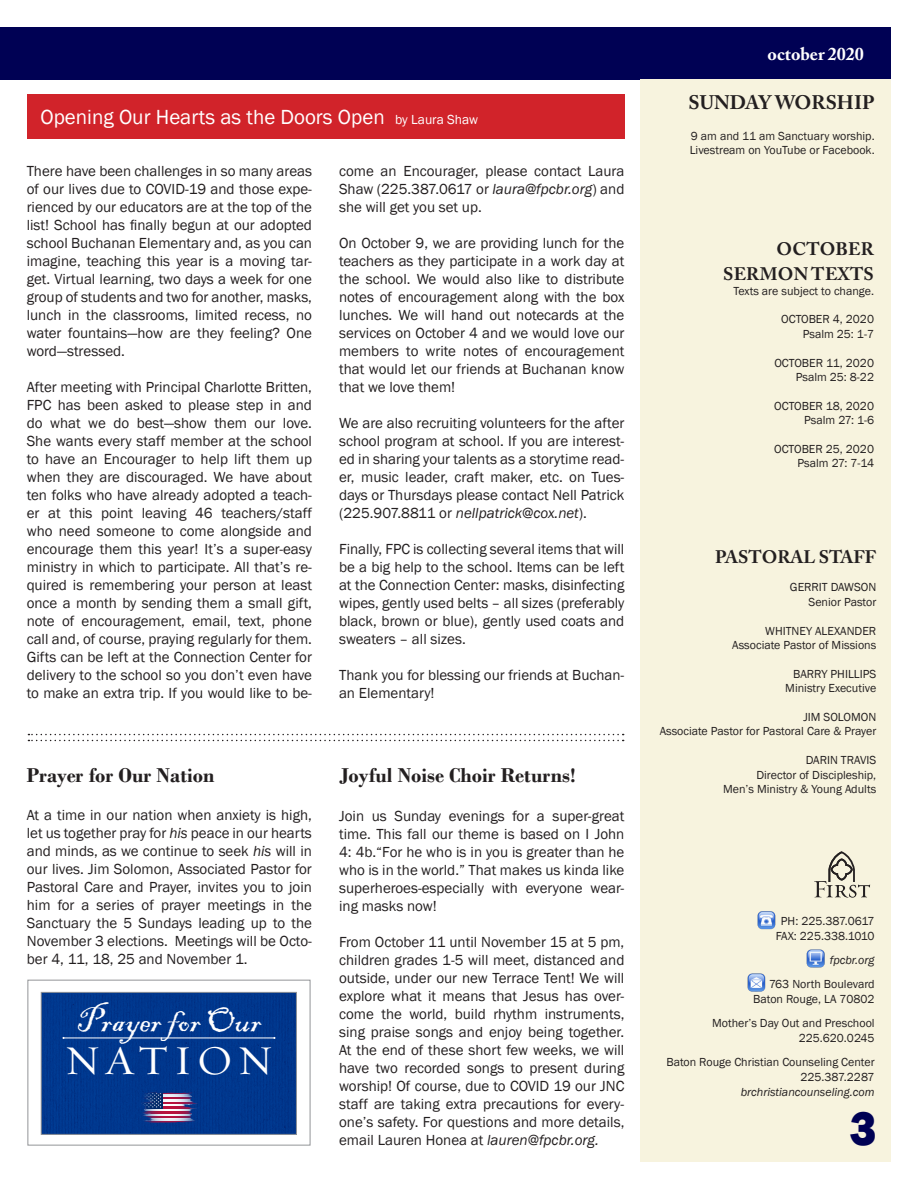
<style>
.page{position:relative;width:918px;height:1188px;background:#fff}
.page>*{position:absolute;margin:0;border:0;box-sizing:border-box;transform-origin:0 0}
.t1{font:800 49.5px "Franklin Gothic";color:#000154;scale:.91 1}
.t2{font:41.25px "Requiem Text Small Caps";letter-spacing:.12em;color:#fff}
.t3{font:35.55px "Blackadder ITC";color:#fff}
.t4{font:700 21px "Bodoni";color:#231f20}
.t5{font:21px "Franklin Gothic";color:#fff}
.t6{font:700 19.5px "Adobe Caslon Pro";color:#231f20}
.t7{font:700 18px "Adobe Caslon Pro";color:#231f20}
.t8{font:700 18px "Adobe Caslon Pro";color:#fff}
.t9{font:15px/18px "Franklin Gothic";color:#231f20;text-align:justify}
.t10{font:12px/15px "Franklin Gothic";color:#231f20;text-align:right}
.t11{font:italic 12px "Franklin Gothic";color:#231f20}
.s1{font-size:13.5px}
.s2{font-style:italic}
</style>
<div class="page">
<div style="left:0;top:27px;width:891px;height:52px;background:#000154"></div>
<div style="left:641px;top:79px;width:250px;height:1082px;background:#f7f3de"></div>
<img style="left:757px;top:911px;width:19px;height:19px">
<img style="left:806px;top:949px;width:19px;height:19px">
<img style="left:747px;top:973px;width:19px;height:19px">
<svg style="left:814px;top:851px;width:56px;height:47px"></svg>
<div style="left:27px;top:95px;width:597px;height:44px;background:#d1232a"></div>
<svg style="left:28px;top:734px;width:596px;height:7px"></svg>
<div style="left:28px;top:980px;width:282px;height:165px;background:#fff;border:1px solid #939598"></div>
<div style="left:43px;top:994px;width:252px;height:139px;background:#00378d"></div>
<hr style="left:63px;top:1038px;width:211px;height:1px;background:#fff">
<svg style="left:143px;top:1092px;width:12px;height:2px"></svg>
<div style="left:41px;top:992px;width:256px;height:143px;border:1px solid #939598"></div>
<p class="t5" style="left:40px;top:104px;width:439px">Opening Our Hearts as the Doors Open <span class="s1">by Laura Shaw</span></p>
<p class="t9" style="left:27px;top:162px;width:287px">There have been challenges in so many areas of our lives due to COVID-19 and those expe&shy;rienced by our educators are at the top of the list! School has finally begun at our adopted school Buchanan Elementary and, as you can imagine, teaching this year is a moving tar&shy;get. Virtual learning, two days a week for one group of students and two for another, masks, lunch in the classrooms, limited recess, no water fountains—how are they feeling? One word—stressed.</p>
<p class="t9" style="left:27px;top:378px;width:287px">After meeting with Principal Charlotte Britten, FPC has been asked to please step in and do what we do best—show them our love.<br>She wants every staff member at the school to have an Encourager to help lift them up when they are discouraged. We have about ten folks who have already adopted a teach&shy;er at this point leaving 46 teachers/staff who need someone to come alongside and encourage them this year! It’s a super-easy ministry in which to participate. All that’s re&shy;quired is remembering your person at least once a month by sending them a small gift, note of encouragement, email, text, phone call and, of course, praying regularly for them.<br>Gifts can be left at the Connection Center for delivery to the school so you don’t even have to make an extra trip. If you would like to be-</p>
<p class="t9" style="left:339px;top:162px;width:287px">come an Encourager, please contact Laura Shaw (225.387.0617 or <span class="s2">laura@fpcbr.org</span>) and she will get you set up.</p>
<p class="t9" style="left:339px;top:234px;width:287px">On October 9, we are providing lunch for the teachers as they participate in a work day at the school. We would also like to distribute notes of encouragement along with the box lunches. We will hand out notecards at the services on October 4 and we would love our members to write notes of encouragement that would let our friends at Buchanan know that we love them!</p>
<p class="t9" style="left:339px;top:414px;width:287px">We are also recruiting volunteers for the after school program at school. If you are interest&shy;ed in sharing your talents as a storytime read&shy;er, music leader, craft maker, etc. on Tues&shy;days or Thursdays please contact Nell Patrick (225.907.8811 or <span class="s2">nellpatrick@cox.net</span>).</p>
<p class="t9" style="left:339px;top:540px;width:287px">Finally, FPC is collecting several items that will be a big help to the school. Items can be left at the Connection Center: masks, disinfecting wipes, gently used belts – all sizes (preferably black, brown or blue), gently used coats and sweaters – all sizes.</p>
<p class="t9" style="left:339px;top:666px;width:287px">Thank you for blessing our friends at Buchan&shy;an Elementary!</p>
<p class="t4" style="left:27px;top:762px;width:189px">Prayer for Our Nation</p>
<p class="t9" style="left:27px;top:806px;width:287px">At a time in our nation when anxiety is high, let us together pray for <span class="s2">his</span> peace in our hearts and minds, as we continue to seek <span class="s2">his</span> will in our lives. Jim Solomon, Associated Pastor for Pastoral Care and Prayer, invites you to join him for a series of prayer meetings in the Sanctuary the 5 Sundays leading up to the November 3 elections. Meetings will be Octo&shy;ber 4, 11, 18, 25 and November 1.</p>
<p class="t3" style="left:77px;top:1000px;width:186px">Prayer for Our</p>
<p class="t2" style="left:65px;top:1034px;width:210px">NATION</p>
<p class="t4" style="left:339px;top:762px;width:238px">Joyful Noise Choir Returns!</p>
<p class="t9" style="left:339px;top:807px;width:287px">Join us Sunday evenings for a super-great time. This fall our theme is based on I John 4: 4b.“For he who is in you is greater than he who is in the world.” That makes us kinda like superheroes-especially with everyone wear&shy;ing masks now!</p>
<p class="t9" style="left:339px;top:933px;width:287px">From October 11 until November 15 at 5 pm, children grades 1-5 will meet, distanced and outside, under our new Terrace Tent! We will explore what it means that Jesus has over&shy;come the world, build rhythm instruments, sing praise songs and enjoy being together.<br>At the end of these short few weeks, we will have two recorded songs to present during worship! Of course, due to COVID 19 our JNC staff are taking extra precautions for every&shy;one’s safety. For questions and more details, email Lauren Honea at <span class="s2">lauren@fpcbr.org.</span></p>
<p class="t8" style="left:768px;top:43px;width:98px">october 2020</p>
<p class="t6" style="left:689px;top:91px;width:188px">SUNDAY WORSHIP</p>
<p class="t10" style="left:690px;top:129px;width:186px;line-height:14.4px;text-align:left">9 am and 11 am Sanctuary worship.<br>Livestream on YouTube or Facebook.</p>
<p class="t7" style="left:777px;top:238px;width:99px">OCTOBER</p>
<p class="t7" style="left:723px;top:263px;width:152px">SERMON TEXTS</p>
<p class="t10" style="left:734px;top:283px;width:142px">Texts are subject to change.</p>
<p class="t10" style="left:781px;top:312px;width:94px;line-height:14.4px">OCTOBER 4, 2020<br>Psalm 25: 1-7</p>
<p class="t10" style="left:774px;top:356px;width:101px;line-height:14.4px">OCTOBER 11, 2020<br>Psalm 25: 8-22</p>
<p class="t10" style="left:774px;top:399px;width:101px;line-height:14.4px">OCTOBER 18, 2020<br>Psalm 27: 1-6</p>
<p class="t10" style="left:774px;top:442px;width:101px;line-height:14.4px">OCTOBER 25, 2020<br>Psalm 27: 7-14</p>
<p class="t7" style="left:715px;top:546px;width:163px">PASTORAL STAFF</p>
<p class="t10" style="left:790px;top:580px;width:88px">GERRIT DAWSON</p>
<p class="t10" style="left:809px;top:595px;width:69px">Senior Pastor</p>
<p class="t10" style="left:765px;top:623px;width:113px">WHITNEY ALEXANDER</p>
<p class="t10" style="left:732px;top:638px;width:145px">Associate Pastor of Missions</p>
<p class="t10" style="left:793px;top:667px;width:85px">BARRY PHILLIPS</p>
<p class="t10" style="left:785px;top:681px;width:92px">Ministry Executive</p>
<p class="t10" style="left:803px;top:710px;width:74px">JIM SOLOMON</p>
<p class="t10" style="left:660px;top:724px;width:218px">Associate Pastor for Pastoral Care &amp; Prayer</p>
<p class="t10" style="left:806px;top:753px;width:72px">DARIN TRAVIS</p>
<p class="t10" style="left:756px;top:767px;width:121px">Director of Discipleship,</p>
<p class="t10" style="left:723px;top:782px;width:155px">Men’s Ministry &amp; Young Adults</p>
<p class="t10" style="left:776px;top:914px;width:100px;text-align:center">PH: 225.387.0617<br>FAX: 225.338.1010</p>
<p class="t11" style="left:830px;top:953px;width:46px">fpcbr.org</p>
<p class="t10" style="left:753px;top:977px;width:123px">763 North Boulevard<br>Baton Rouge, LA 70802</p>
<p class="t10" style="left:712px;top:1016px;width:164px">Mother’s Day Out and Preschool<br>225.620.0245</p>
<p class="t10" style="left:666px;top:1055px;width:210px">Baton Rouge Christian Counseling Center<br>225.387.2287 <span class="s2">brchristiancounseling.com</span></p>
<p class="t1" style="left:850px;top:1097px;width:30px">3</p>
</div>
